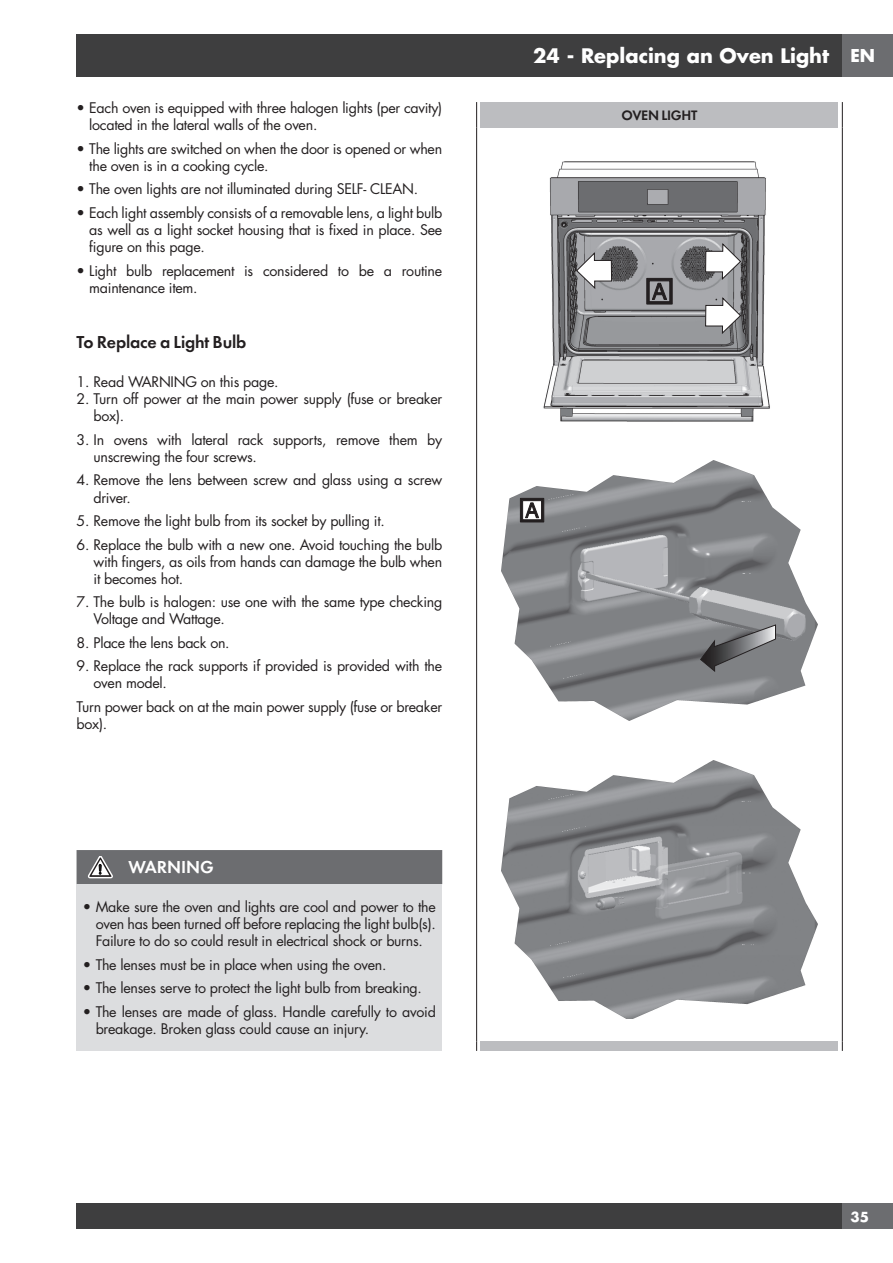
<style>
.page{position:relative;width:893px;height:1263px;background:#fff}
.page>*{position:absolute;margin:0;border:0;box-sizing:border-box;transform-origin:0 0}
.t1{font:700 19.5px "Futura";color:#fff}
.t2{font:18px "Futura Dem Bld";letter-spacing:-.01em;color:#231f20}
.t3{font:18px "Futura Dem Bld";color:#fff}
.t4{font:700 17.25px "Futura";color:#fff}
.t5{font:14.25px/17.1px "Futura";letter-spacing:-.02em;color:#231f20}
.t6{font:14.25px "Futura Dem Bld";letter-spacing:-.02em;color:#231f20}
.t7{font:700 13.5px "Futura";color:#fff}
</style>
<div class="page">
<div style="left:77px;top:34px;width:765px;height:43px;background:#3e3e3f"></div>
<div style="left:842px;top:34px;width:51px;height:43px;background:#6c6d70"></div>
<div style="left:77px;top:1203px;width:765px;height:26px;background:#3e3e3f"></div>
<div style="left:842px;top:1203px;width:51px;height:26px;background:#6c6d70"></div>
<div style="left:77px;top:884px;width:365px;height:167px;background:#dcdddf"></div>
<div style="left:77px;top:850px;width:365px;height:34px;background:#6c6d70"></div>
<svg style="left:476px;top:102px;width:1px;height:26px"></svg>
<svg style="left:842px;top:102px;width:1px;height:26px"></svg>
<hr style="left:476px;top:128px;width:1px;height:913px;background:#231f20">
<hr style="left:842px;top:128px;width:1px;height:913px;background:#231f20">
<div style="left:481px;top:102px;width:357px;height:26px;background:#bcbdc0"></div>
<img style="left:543px;top:161px;width:227px;height:261px">
<svg style="left:647px;top:278px;width:25px;height:26px"></svg>
<svg style="left:576px;top:251px;width:36px;height:39px"></svg>
<svg style="left:705px;top:296px;width:37px;height:39px"></svg>
<svg style="left:705px;top:242px;width:37px;height:39px"></svg>
<img style="left:501px;top:460px;width:317px;height:261px">
<svg style="left:520px;top:498px;width:24px;height:24px"></svg>
<svg style="left:700px;top:624px;width:76px;height:48px;background:#757678"></svg>
<img style="left:501px;top:760px;width:317px;height:258px">
<div style="left:481px;top:1041px;width:357px;height:10px;background:#bcbdc0"></div>
<p class="t5" style="left:89px;top:99px;width:354px;text-indent:-13px">• Each oven is equipped with three halogen lights (per cavity) located in the lateral walls of the oven.</p>
<p class="t5" style="left:89px;top:140px;width:354px;text-indent:-13px">• The lights are switched on when the door is opened or when the oven is in a cooking cycle.</p>
<p class="t5" style="left:77px;top:180px;width:343px">• The oven lights are not illuminated during SELF- CLEAN.</p>
<p class="t5" style="left:89px;top:204px;width:354px;text-align:justify;text-indent:-13px">• Each light assembly consists of a removable lens, a light bulb as well as a light socket housing that is fixed in place. See figure on this page.</p>
<p class="t5" style="left:89px;top:262px;width:354px;text-indent:-13px">• Light bulb replacement is considered to be a routine maintenance item.</p>
<p class="t2" style="left:77px;top:330px;width:171px">To Replace a Light Bulb</p>
<p class="t5" style="left:77px;top:373px;width:204px">1. Read WARNING on this page.</p>
<p class="t5" style="left:94px;top:390px;width:350px;text-indent:-17px">2. Turn off power at the main power supply (fuse or breaker box).</p>
<p class="t5" style="left:94px;top:431px;width:350px;text-indent:-17px">3. In ovens with lateral rack supports, remove them by unscrewing the four screws.</p>
<p class="t5" style="left:94px;top:471px;width:350px;text-indent:-17px">4. Remove the lens between screw and glass using a screw driver.</p>
<p class="t5" style="left:77px;top:512px;width:310px">5. Remove the light bulb from its socket by pulling it.</p>
<p class="t5" style="left:94px;top:535px;width:350px;text-align:justify;text-indent:-17px">6. Replace the bulb with a new one. Avoid touching the bulb with fingers, as oils from hands can damage the bulb when it becomes hot.</p>
<p class="t5" style="left:94px;top:593px;width:350px;text-indent:-17px">7. The bulb is halogen: use one with the same type checking<br>Voltage and Wattage.</p>
<p class="t5" style="left:77px;top:634px;width:155px">8. Place the lens back on.</p>
<p class="t5" style="left:94px;top:657px;width:350px;text-indent:-17px">9. Replace the rack supports if provided is provided with the oven model.</p>
<p class="t5" style="left:77px;top:698px;width:367px">Turn power back on at the main power supply (fuse or breaker box).</p>
<p class="t3" style="left:128px;top:855px;width:87px">WARNING</p>
<p class="t5" style="left:96px;top:898px;width:342px;text-align:justify;text-indent:-13px">• Make sure the oven and lights are cool and power to the oven has been turned off before replacing the light bulb(s).<br>Failure to do so could result in electrical shock or burns.</p>
<p class="t5" style="left:83px;top:956px;width:305px">• The lenses must be in place when using the oven.</p>
<p class="t5" style="left:83px;top:979px;width:341px">• The lenses serve to protect the light bulb from breaking.</p>
<p class="t5" style="left:96px;top:1003px;width:342px;text-indent:-13px">• The lenses are made of glass. Handle carefully to avoid breakage. Broken glass could cause an injury.</p>
<h1 class="t1" style="left:533px;top:42px;width:297px">24 - Replacing an Oven Light</h1>
<p class="t6" style="left:621px;top:105px;width:77px">OVEN LIGHT</p>
<p class="t4" style="left:850px;top:44px;width:26px">EN</p>
<p class="t7" style="left:850px;top:1207px;width:20px">35</p>
</div>
